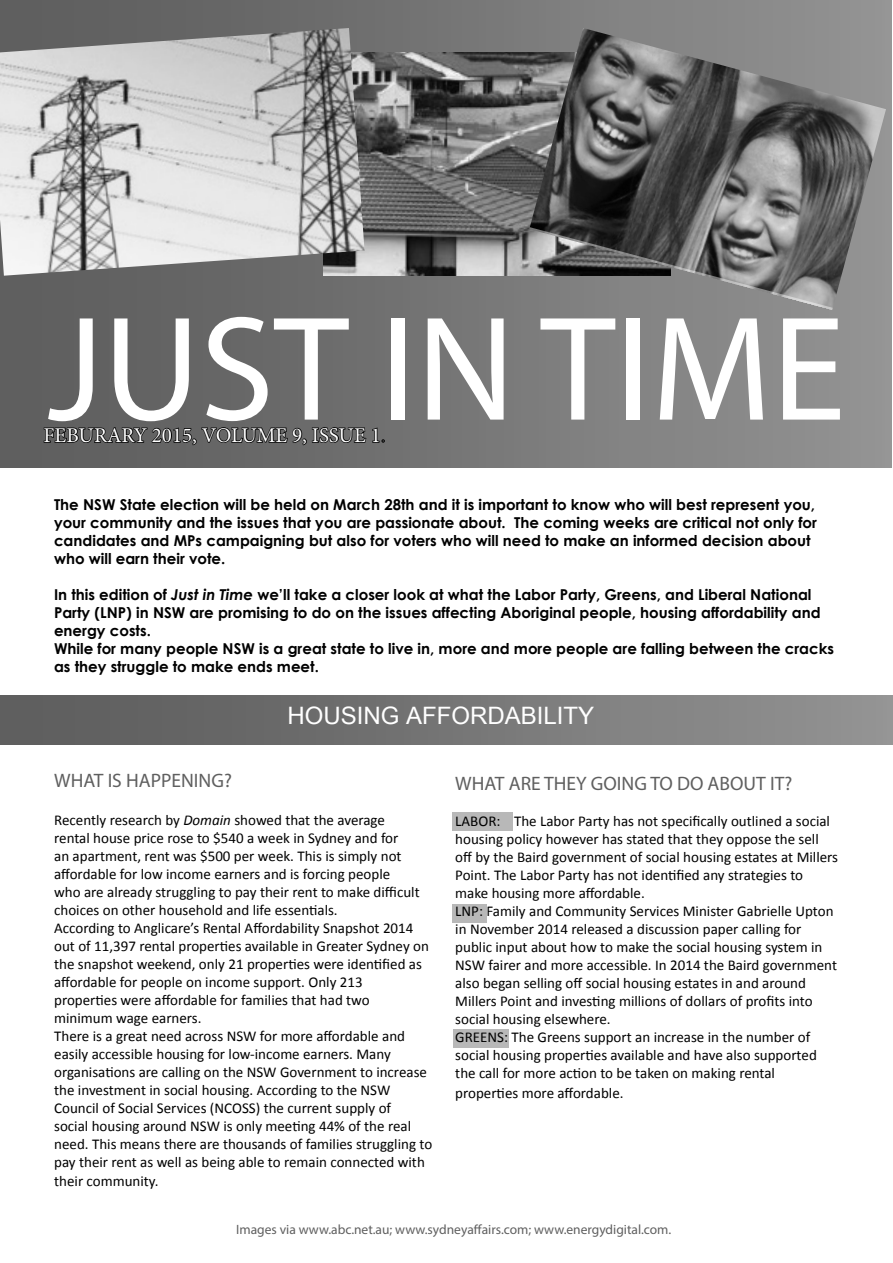
<style>
.page{position:relative;width:893px;height:1263px;background:#fff}
.page>*{position:absolute;margin:0;border:0;box-sizing:border-box;transform-origin:0 0}
.t1{font:150px "Myriad Pro";color:#fff}
.t2{font:24px "Arial Unicode MS";color:#fff}
.t3{font:21px "Minion Pro";color:#fff}
.t4{font:19.5px "Myriad Pro";color:#5f5f5f}
.t5{font:15px/18px "Calibri";color:#000}
.t6{font:700 15px/18px "Century Gothic";color:#000}
.t7{font:13.5px "Myriad Pro";color:#5f5f5f}
.s1{font-style:italic}
</style>
<div class="page">
<div style="left:454px;top:1029px;width:55px;height:18px;background:#b8b8b8"></div>
<div style="left:452px;top:812px;width:60px;height:18px;background:#b8b8b8"></div>
<div style="left:452px;top:904px;width:34px;height:18px;background:#b8b8b8"></div>
<div style="left:1px;top:695px;width:892px;height:49px;background:linear-gradient(to right,#5a5a5a,#939393)"></div>
<div style="left:0;top:0;width:891px;height:467px;background:linear-gradient(to right,#595959,#939393)"></div>
<svg style="left:43px;top:320px;width:342px;height:148px;background:#616161"></svg>
<img style="left:364px;top:53px;width:165px;height:223px">
<img style="left:0;top:28px;width:364px;height:248px">
<img style="left:529px;top:28px;width:357px;height:282px">
<h1 class="t1" style="left:48px;top:277px;width:799px">JUST IN TIME</h1>
<h3 class="t3" style="left:44px;top:421px;width:339px">FEBURARY 2015, VOLUME 9, ISSUE 1</h3>
<p class="t6" style="left:54px;top:495px;width:764px">The NSW State election will be held on March 28th and it is important to know who will best represent you, your community and the issues that you are passionate about. The coming weeks are critical not only for candidates and MPs campaigning but also for voters who will need to make an informed decision about who will earn their vote.</p>
<p class="t6" style="left:54px;top:585px;width:781px">In this edition of <span class="s1">Just in Time</span> we’ll take a closer look at what the Labor Party, Greens, and Liberal National Party (LNP) in NSW are promising to do on the issues affecting Aboriginal people, housing affordability and energy costs.<br>While for many people NSW is a great state to live in, more and more people are falling between the cracks as they struggle to make ends meet.</p>
<h2 class="t2" style="left:287px;top:698px;width:308px">HOUSING AFFORDABILITY</h2>
<h3 class="t4" style="left:54px;top:768px;width:179px">WHAT IS HAPPENING?</h3>
<p class="t5" style="left:54px;top:811px;width:380px">Recently research by <span class="s1">Domain</span> showed that the average<br>rental house price rose to $540 a week in Sydney and for<br>an apartment, rent was $500 per week. This is simply not affordable for low income earners and is forcing people<br>who are already struggling to pay their rent to make difficult choices on other household and life essentials.<br>According to Anglicare’s Rental Affordability Snapshot 2014 out of 11,397 rental properties available in Greater Sydney on the snapshot weekend, only 21 properties were identified as affordable for people on income support. Only 213<br>properties were affordable for families that had two<br>minimum wage earners.<br>There is a great need across NSW for more affordable and easily accessible housing for low-income earners. Many organisations are calling on the NSW Government to increase the investment in social housing. According to the NSW Council of Social Services (NCOSS) the current supply of<br>social housing around NSW is only meeting 44% of the real need. This means there are thousands of families struggling to pay their rent as well as being able to remain connected with</p>
<p class="t5" style="left:54px;top:1172px;width:106px">their community.</p>
<h3 class="t4" style="left:455px;top:771px;width:338px">WHAT ARE THEY GOING TO DO ABOUT IT?</h3>
<p class="t5" style="left:455px;top:812px;width:384px">LABOR: The Labor Party has not specifically outlined a social housing policy however has stated that they oppose the sell off by the Baird government of social housing estates at Millers Point. The Labor Party has not identified any strategies to make housing more affordable.<br>LNP: Family and Community Services Minister Gabrielle Upton in November 2014 released a discussion paper calling for public input about how to make the social housing system in NSW fairer and more accessible. In 2014 the Baird government also began selling off social housing estates in and around Millers Point and investing millions of dollars of profits into social housing elsewhere.<br>GREENS: The Greens support an increase in the number of social housing properties available and have also supported the call for more action to be taken on making rental</p>
<p class="t5" style="left:455px;top:1084px;width:170px">properties more affordable.</p>
<p class="t7" style="left:236px;top:1221px;width:437px">Images via www.abc.net.au; www.sydneyaffairs.com; www.energydigital.com.</p>
</div>
